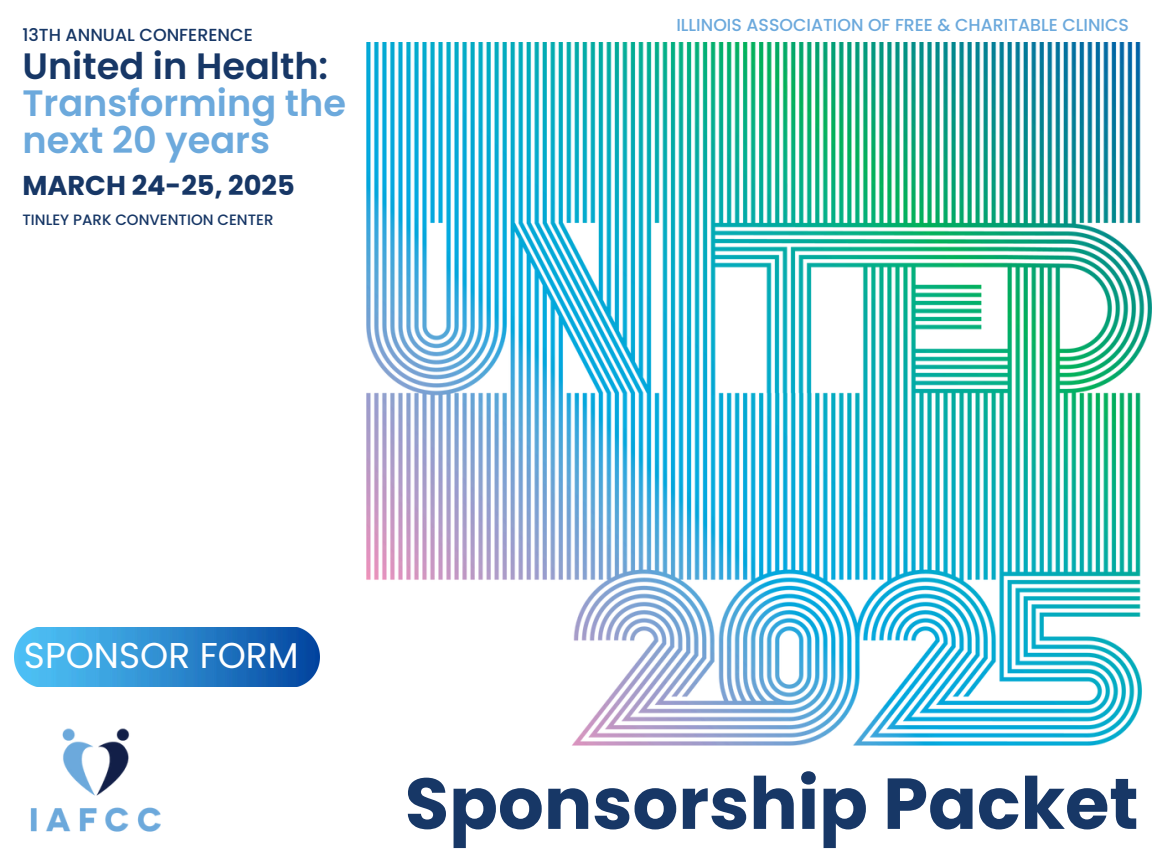
<style>
.page{position:relative;width:1152px;height:864px;background:#fff}
.page>*{position:absolute;margin:0;border:0;box-sizing:border-box;transform-origin:0 0}
.t1{font:700 72px "Poppins";color:#173766}
.t2{font:600 36.75px/36.8px "Poppins";color:#6ca9dc}
.t3{font:35.85px "Poppins";color:#fff}
.t4{font:700 27.15px "Poppins";color:#173766}
.t5{font:500 17.4px "Poppins";color:#173766}
.t6{font:500 17.25px "Poppins";color:#6ca9dc}
.t7{font:500 15px "Poppins";color:#173766}
.s1{color:#173766}
</style>
<div class="page">
<img style="left:366px;top:42px;width:786px;height:703px">
<img style="left:30px;top:728px;width:131px;height:104px">
<img style="left:14px;top:627px;width:305px;height:60px">
<h5 class="t5" style="left:22px;top:22px;width:232px">13TH ANNUAL CONFERENCE</h5>
<p class="t2" style="left:22px;top:48px;width:325px"><span class="s1">United in Health:<br></span>Transforming the next 20 years</p>
<h3 class="t4" style="left:22px;top:167px;width:274px">MARCH 24-25, 2025</h3>
<p class="t7" style="left:22px;top:209px;width:253px">TINLEY PARK CONVENTION CENTER</p>
<h5 class="t6" style="left:676px;top:12px;width:454px">ILLINOIS ASSOCIATION OF FREE &amp; CHARITABLE CLINICS</h5>
<p class="t3" style="left:24px;top:630px;width:276px">SPONSOR FORM</p>
<h4 class="t1" style="left:405px;top:753px;width:735px">Sponsorship Packet</h4>
</div>
